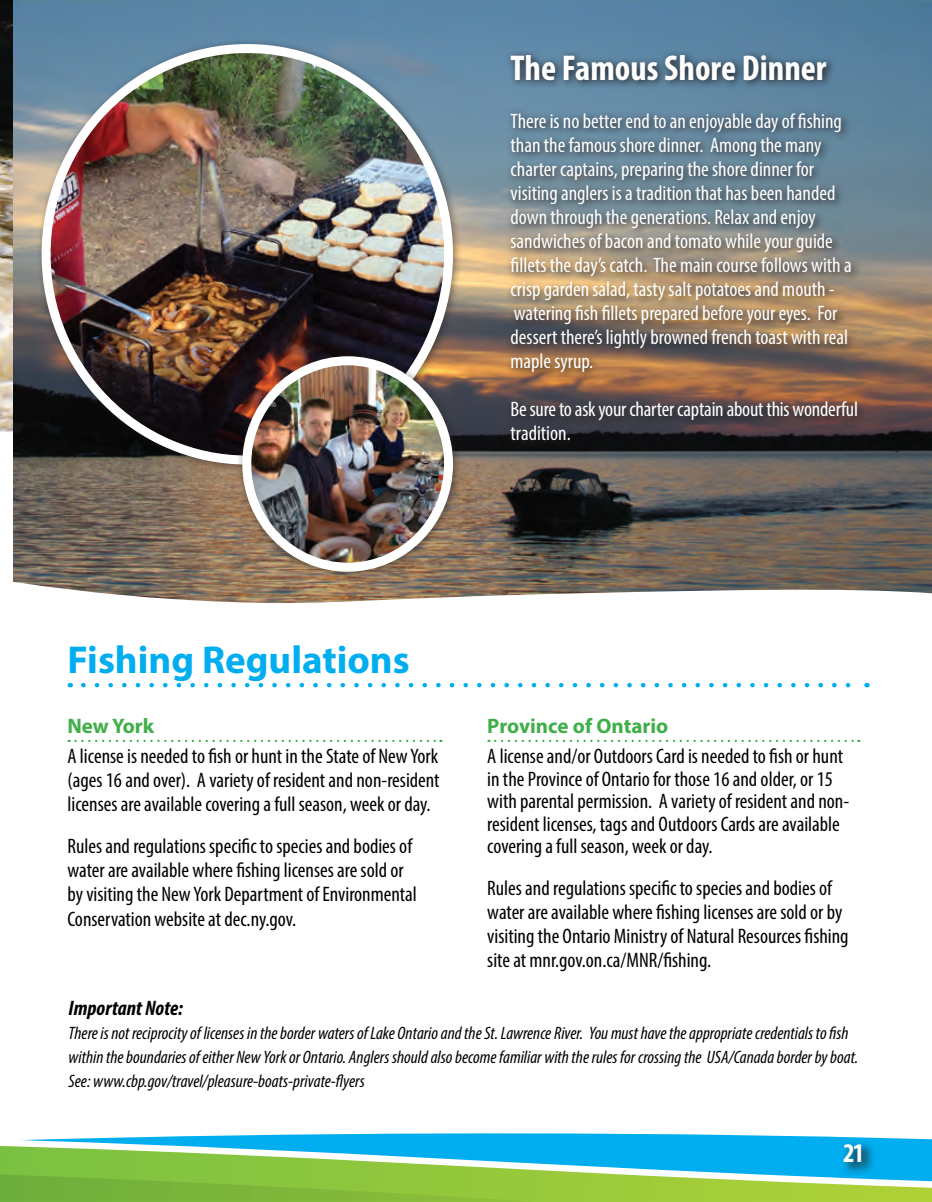
<style>
.page{position:relative;width:932px;height:1202px;background:#fff}
.page>*{position:absolute;margin:0;border:0;box-sizing:border-box;transform-origin:0 0}
.t1{font:700 39px "Myriad Pro";color:#00aeef}
.t2{font:700 condensed 36px "Myriad Pro";color:#fff}
.t3{font:700 condensed 27px "Myriad Pro";color:#fff}
.t4{font:condensed 21px/24px "Myriad Pro";color:#000}
.t5{font:condensed 21px/24px "Myriad Pro";color:#fff}
.t6{font:700 21px "Myriad Pro";color:#40ae49}
.t7{font:italic 700 condensed 21px "Myriad Pro";color:#000}
.t8{font:italic condensed 18px/24px "Myriad Pro";color:#000}
</style>
<div class="page">
<svg style="left:203px;top:1133px;width:582px;height:3px"></svg>
<svg style="left:0;top:1136px;width:932px;height:65px"></svg>
<svg style="left:0;top:1162px;width:535px;height:39px"></svg>
<div style="left:839px;top:1139px;width:36px;height:37px;background:#231f20;opacity:.75"></div>
<img style="left:0;top:0;width:14px;height:411px">
<svg style="left:0;top:411px;width:14px;height:96px"></svg>
<img style="left:14px;top:0;width:918px;height:571px">
<svg style="left:506px;top:50px;width:361px;height:401px"></svg>
<div style="left:35px;top:38px;width:427px;height:436px;background:#231f20;opacity:.5"></div>
<img style="left:46px;top:49px;width:402px;height:407px">
<div style="left:237px;top:351px;width:225px;height:230px;background:#231f20;opacity:.5"></div>
<img style="left:247px;top:361px;width:201px;height:206px">
<div style="left:242px;top:356px;width:211px;height:215px;border:9px solid #fff;border-radius:50%"></div>
<svg style="left:69px;top:739px;width:372px;height:3px"></svg>
<svg style="left:495px;top:739px;width:364px;height:3px"></svg>
<img style="left:14px;top:571px;width:918px;height:33px">
<svg style="left:83px;top:683px;width:768px;height:4px"></svg>
<h2 class="t2" style="left:510px;top:45px;width:317px">The Famous Shore Dinner</h2>
<p class="t5" style="left:510px;top:109px;width:342px">There is no better end to an enjoyable day of fishing than the famous shore dinner. Among the many charter captains, preparing the shore dinner for visiting anglers is a tradition that has been handed down through the generations. Relax and enjoy sandwiches of bacon and tomato while your guide fillets the day’s catch. The main course follows with a crisp garden salad, tasty salt potatoes and mouth - watering fish fillets prepared before your eyes. For dessert there’s lightly browned french toast with real maple syrup.</p>
<p class="t5" style="left:510px;top:397px;width:349px">Be sure to ask your charter captain about this wonderful tradition.</p>
<h1 class="t1" style="left:68px;top:634px;width:344px">Fishing Regulations</h1>
<p class="t6" style="left:68px;top:712px;width:88px">New York</p>
<p class="t4" style="left:68px;top:744px;width:373px;text-align:justify">A license is needed to fish or hunt in the State of New York (ages 16 and over). A variety of resident and non-resident licenses are available covering a full season, week or day.</p>
<p class="t4" style="left:68px;top:834px;width:351px">Rules and regulations specific to species and bodies of water are available where fishing licenses are sold or by visiting the New York Department of Environmental Conservation website at dec.ny.gov.</p>
<p class="t6" style="left:487px;top:712px;width:182px">Province of Ontario</p>
<p class="t4" style="left:487px;top:745px;width:363px;line-height:22.5px">A license and/or Outdoors Card is needed to fish or hunt in the Province of Ontario for those 16 and older, or 15 with parental permission. A variety of resident and non&shy;resident licenses, tags and Outdoors Cards are available covering a full season, week or day.</p>
<p class="t4" style="left:487px;top:876px;width:363px">Rules and regulations specific to species and bodies of water are available where fishing licenses are sold or by visiting the Ontario Ministry of Natural Resources fishing site at mnr.gov.on.ca/MNR/fishing.</p>
<p class="t7" style="left:69px;top:995px;width:116px">Important Note:</p>
<p class="t8" style="left:69px;top:1021px;width:791px">There is not reciprocity of licenses in the border waters of Lake Ontario and the St. Lawrence River. You must have the appropriate credentials to fish within the boundaries of either New York or Ontario. Anglers should also become familiar with the rules for crossing the USA/Canada border by boat.<br>See: www.cbp.gov/travel/pleasure-boats-private-flyers</p>
<p class="t3" style="left:843px;top:1136px;width:23px">21</p>
</div>
